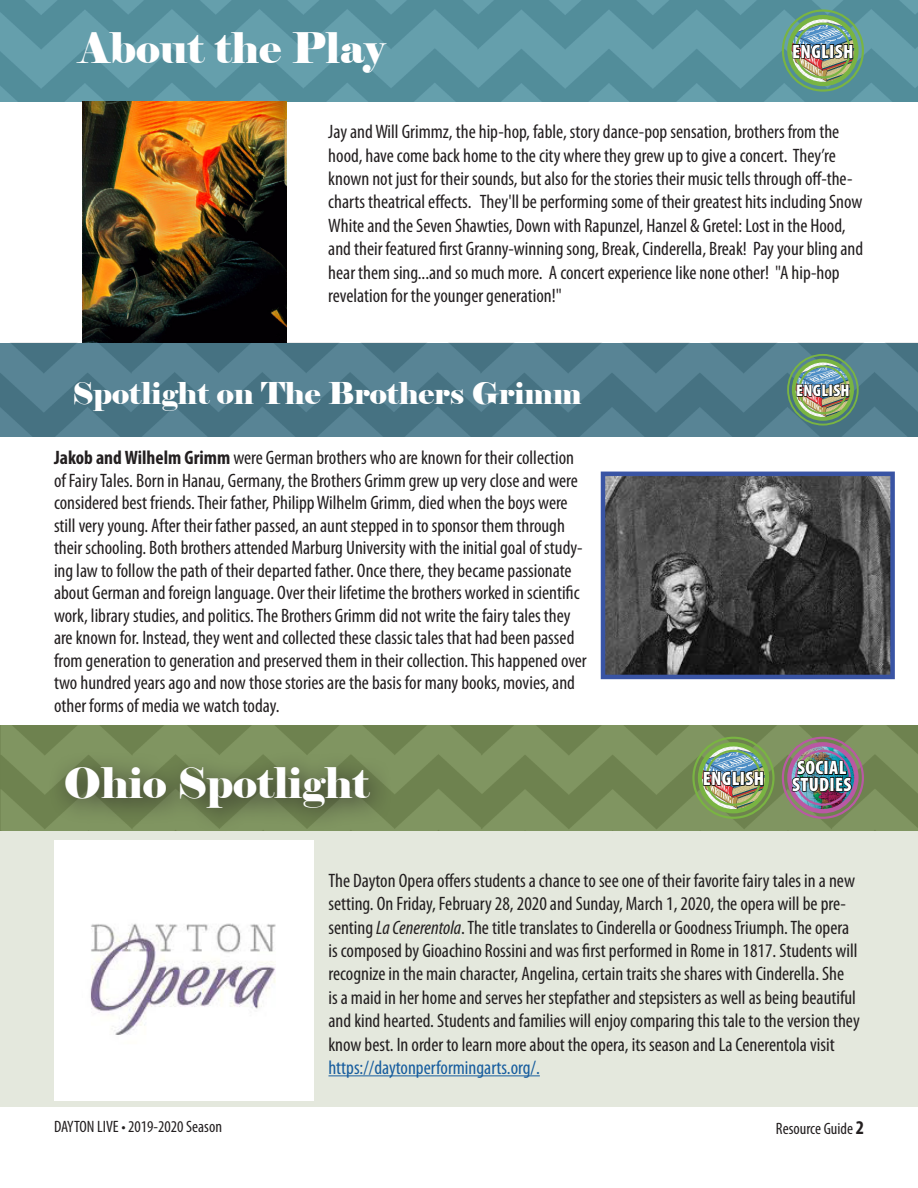
<style>
.page{position:relative;width:918px;height:1188px;background:#fff}
.page>*{position:absolute;margin:0;border:0;box-sizing:border-box;transform-origin:0 0}
.t1{font:42px "Elephant";color:#fff}
.t2{font:30px "Elephant";color:#fff}
.t3{font:condensed 19.5px/23.4px "Myriad Pro";color:#231f20}
.t4{font:900 condensed 19.35px/16.6px "Myriad Pro";letter-spacing:.02em;color:#fff}
.t5{font:900 condensed 16.95px "Myriad Pro";letter-spacing:.02em;color:#fff}
.t6{font:condensed 16.5px "Myriad Pro";color:#231f20}
.s1{font-weight:700}
.s2{font-style:italic}
.s3{color:#175d9e}
.s4{font-weight:700;font-size:19.5px}
</style>
<div class="page">
<div style="left:0;top:737px;width:918px;height:370px;background:#e4e8dd"></div>
<img style="left:1px;top:725px;width:917px;height:106px">
<img style="left:0;top:343px;width:918px;height:94px">
<img style="left:0;top:0;width:918px;height:102px">
<div style="left:48px;top:750px;width:346px;height:85px;background:#231f20;opacity:.75"></div>
<hr style="left:328px;top:1075px;width:212px;height:1px;background:#175d9e">
<img style="left:789px;top:18px;width:67px;height:66px">
<div style="left:782px;top:9px;width:82px;height:83px;border:2px solid #79b442;border-radius:50%"></div>
<div style="left:787px;top:15px;width:72px;height:71px;border:4px solid #79b442;border-radius:50%"></div>
<img style="left:792px;top:38px;width:62px;height:64px">
<img style="left:794px;top:361px;width:58px;height:58px">
<div style="left:787px;top:354px;width:72px;height:72px;border:2px solid #79b442;border-radius:50%"></div>
<div style="left:792px;top:359px;width:62px;height:62px;border:4px solid #79b442;border-radius:50%"></div>
<div style="left:799px;top:365px;width:48px;height:49px;border:2px solid #79b442;border-radius:50%"></div>
<svg style="left:796px;top:379px;width:54px;height:21px"></svg>
<img style="left:700px;top:745px;width:67px;height:66px">
<div style="left:692px;top:737px;width:83px;height:82px;border:2px solid #79b442;border-radius:50%"></div>
<div style="left:698px;top:742px;width:71px;height:71px;border:4px solid #79b442;border-radius:50%"></div>
<img style="left:702px;top:765px;width:63px;height:66px">
<img style="left:790px;top:745px;width:66px;height:66px">
<div style="left:782px;top:737px;width:82px;height:82px;border:2px solid #b959a3;border-radius:50%"></div>
<div style="left:787px;top:742px;width:72px;height:71px;border:4px solid #b959a3;border-radius:50%"></div>
<img style="left:791px;top:744px;width:62px;height:48px">
<img style="left:606px;top:477px;width:284px;height:197px">
<div style="left:601px;top:472px;width:294px;height:207px;border:4px solid #3954a4"></div>
<img style="left:54px;top:840px;width:260px;height:260px">
<img style="left:83px;top:102px;width:203px;height:241px">
<p class="t1" style="left:79px;top:22px;width:308px">About the Play</p>
<p class="t4" style="left:792px;top:42px;width:63px">ENGLISH</p>
<p class="t3" style="left:328px;top:120px;width:536px">Jay and Will Grimmz, the hip-hop, fable, story dance-pop sensation, brothers from the hood, have come back home to the city where they grew up to give a concert. They’re known not just for their sounds, but also for the stories their music tells through off-the&shy;charts theatrical effects. They'll be performing some of their greatest hits including Snow White and the Seven Shawties, Down with Rapunzel, Hanzel &amp; Gretel: Lost in the Hood, and their featured first Granny-winning song, Break, Cinderella, Break! Pay your bling and hear them sing...and so much more. A concert experience like none other! "A hip-hop revelation for the younger generation!"</p>
<p class="t2" style="left:72px;top:375px;width:511px">Spotlight on The Brothers Grimm</p>
<p class="t3" style="left:54px;top:447px;width:534px;line-height:22.5px"><span class="s1">Jakob and Wilhelm Grimm</span> were German brothers who are known for their collection of Fairy Tales. Born in Hanau, Germany, the Brothers Grimm grew up very close and were considered best friends. Their father, Philipp Wilhelm Grimm, died when the boys were still very young. After their father passed, an aunt stepped in to sponsor them through their schooling. Both brothers attended Marburg University with the initial goal of study&shy;ing law to follow the path of their departed father. Once there, they became passionate about German and foreign language. Over their lifetime the brothers worked in scientific work, library studies, and politics. The Brothers Grimm did not write the fairy tales they are known for. Instead, they went and collected these classic tales that had been passed from generation to generation and preserved them in their collection. This happened over two hundred years ago and now those stories are the basis for many books, movies, and other forms of media we watch today.</p>
<p class="t1" style="left:63px;top:757px;width:308px">Ohio Spotlight</p>
<p class="t5" style="left:796px;top:380px;width:55px">ENGLISH</p>
<p class="t4" style="left:703px;top:770px;width:63px">ENGLISH</p>
<p class="t4" style="left:792px;top:759px;width:61px">SOCIAL<br>STUDIES</p>
<p class="t3" style="left:328px;top:868px;width:533px">The Dayton Opera offers students a chance to see one of their favorite fairy tales in a new setting. On Friday, February 28, 2020 and Sunday, March 1, 2020, the opera will be pre&shy;senting <span class="s2">La Cenerentola</span>. The title translates to Cinderella or Goodness Triumph. The opera is composed by Gioachino Rossini and was first performed in Rome in 1817. Students will recognize in the main character, Angelina, certain traits she shares with Cinderella. She<br>is a maid in her home and serves her stepfather and stepsisters as well as being beautiful and kind hearted. Students and families will enjoy comparing this tale to the version they know best. In order to learn more about the opera, its season and La Cenerentola visit <span class="s3">https://daytonperformingarts.org/.</span></p>
<p class="t6" style="left:54px;top:1116px;width:170px">DAYTON LIVE • 2019-2020 Season</p>
<p class="t6" style="left:776px;top:1119px;width:90px">Resource Guide <span class="s4">2</span></p>
</div>
